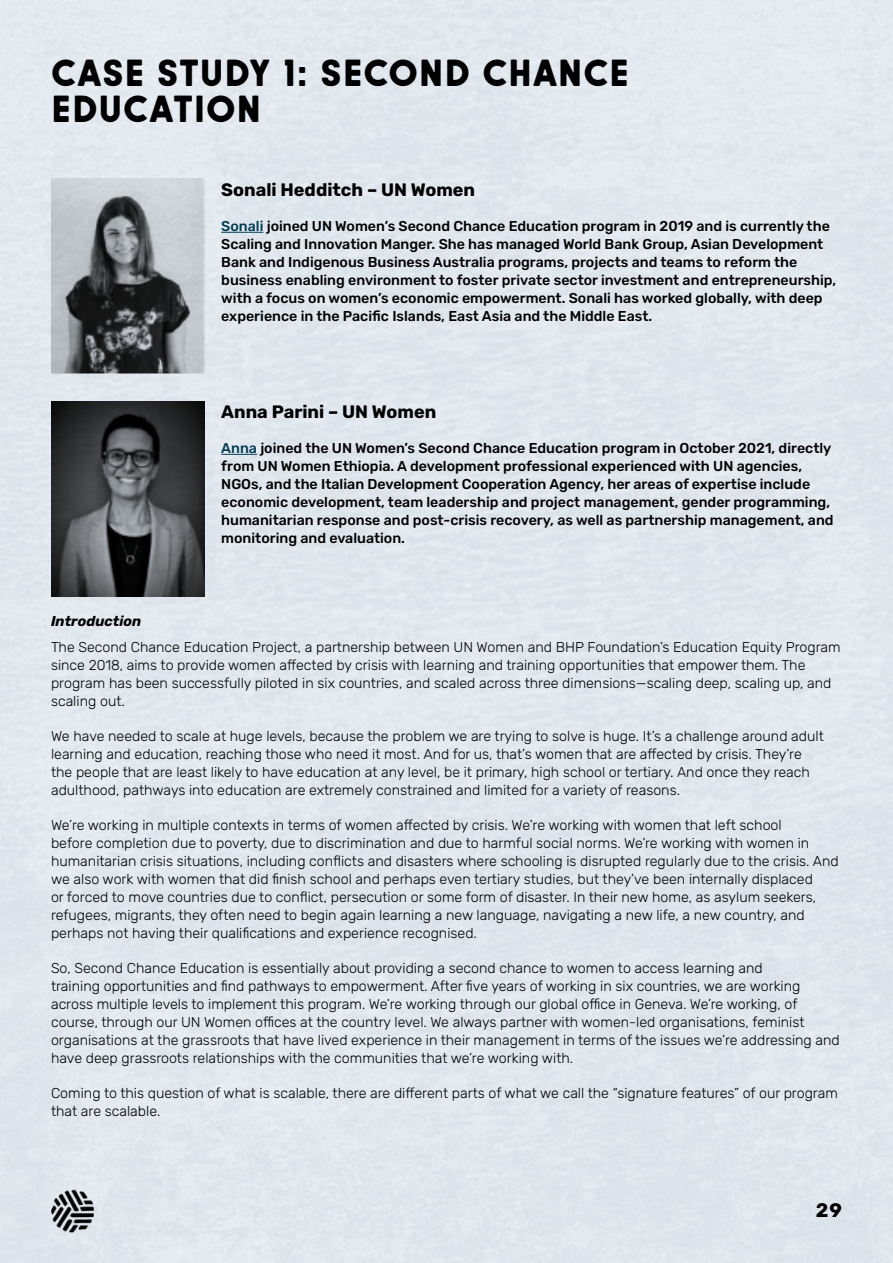
<style>
.page{position:relative;width:893px;height:1263px;background:#e0e7ee}
.page>*{position:absolute;margin:0;border:0;box-sizing:border-box;transform-origin:0 0}
.t1{font:36px/36px "A Type Stencil 2.0";letter-spacing:.02em;color:#000}
.t2{font:700 19.5px "Rubik";color:#000}
.t3{font:700 18px "Rubik";color:#000}
.t4{font:300 14.25px/18px "Rubik";color:#000}
.t5{font:500 14.25px/18px "Rubik";color:#000}
.t6{font:italic 700 14.25px "Rubik";color:#000}
.s1{color:#003b52}
</style>
<div class="page">
<img style="left:51px;top:1178px;width:43px;height:67px">
<hr style="left:221px;top:232px;width:42px;height:1px;background:#003b52">
<hr style="left:221px;top:454px;width:36px;height:1px;background:#003b52">
<img style="left:51px;top:179px;width:153px;height:194px">
<img style="left:51px;top:402px;width:153px;height:194px">
<h1 class="t1" style="left:51px;top:55px;width:580px">CASE STUDY 1: SECOND CHANCE<br>EDUCATION</h1>
<p class="t3" style="left:221px;top:179px;width:255px">Sonali Hedditch – UN Women</p>
<p class="t5" style="left:221px;top:217px;width:617px"><span class="s1">Sonali</span> joined UN Women’s Second Chance Education program in 2019 and is currently the Scaling and Innovation Manger. She has managed World Bank Group, Asian Development Bank and Indigenous Business Australia programs, projects and teams to reform the business enabling environment to foster private sector investment and entrepreneurship, with a focus on women’s economic empowerment. Sonali has worked globally, with deep experience in the Pacific Islands, East Asia and the Middle East.</p>
<p class="t3" style="left:221px;top:401px;width:217px">Anna Parini – UN Women</p>
<p class="t5" style="left:221px;top:439px;width:614px"><span class="s1">Anna</span> joined the UN Women’s Second Chance Education program in October 2021, directly from UN Women Ethiopia. A development professional experienced with UN agencies, NGOs, and the Italian Development Cooperation Agency, her areas of expertise include economic development, team leadership and project management, gender programming, humanitarian response and post-crisis recovery, as well as partnership management, and monitoring and evaluation.</p>
<p class="t6" style="left:51px;top:613px;width:92px">Introduction</p>
<p class="t4" style="left:51px;top:639px;width:791px">The Second Chance Education Project, a partnership between UN Women and BHP Foundation’s Education Equity Program since 2018, aims to provide women affected by crisis with learning and training opportunities that empower them. The program has been successfully piloted in six countries, and scaled across three dimensions—scaling deep, scaling up, and scaling out.</p>
<p class="t4" style="left:51px;top:728px;width:774px">We have needed to scale at huge levels, because the problem we are trying to solve is huge. It’s a challenge around adult learning and education, reaching those who need it most. And for us, that’s women that are affected by crisis. They’re the people that are least likely to have education at any level, be it primary, high school or tertiary. And once they reach adulthood, pathways into education are extremely constrained and limited for a variety of reasons.</p>
<p class="t4" style="left:51px;top:817px;width:789px">We’re working in multiple contexts in terms of women affected by crisis. We’re working with women that left school<br>before completion due to poverty, due to discrimination and due to harmful social norms. We’re working with women in humanitarian crisis situations, including conflicts and disasters where schooling is disrupted regularly due to the crisis. And we also work with women that did finish school and perhaps even tertiary studies, but they’ve been internally displaced<br>or forced to move countries due to conflict, persecution or some form of disaster. In their new home, as asylum seekers, refugees, migrants, they often need to begin again learning a new language, navigating a new life, a new country, and perhaps not having their qualifications and experience recognised.</p>
<p class="t4" style="left:51px;top:960px;width:790px">So, Second Chance Education is essentially about providing a second chance to women to access learning and<br>training opportunities and find pathways to empowerment. After five years of working in six countries, we are working across multiple levels to implement this program. We’re working through our global office in Geneva. We’re working, of course, through our UN Women offices at the country level. We always partner with women-led organisations, feminist organisations at the grassroots that have lived experience in their management in terms of the issues we’re addressing and have deep grassroots relationships with the communities that we’re working with.</p>
<p class="t4" style="left:51px;top:1085px;width:788px">Coming to this question of what is scalable, there are different parts of what we call the “signature features” of our program that are scalable.</p>
<h2 class="t2" style="left:816px;top:1199px;width:28px">29</h2>
</div>
